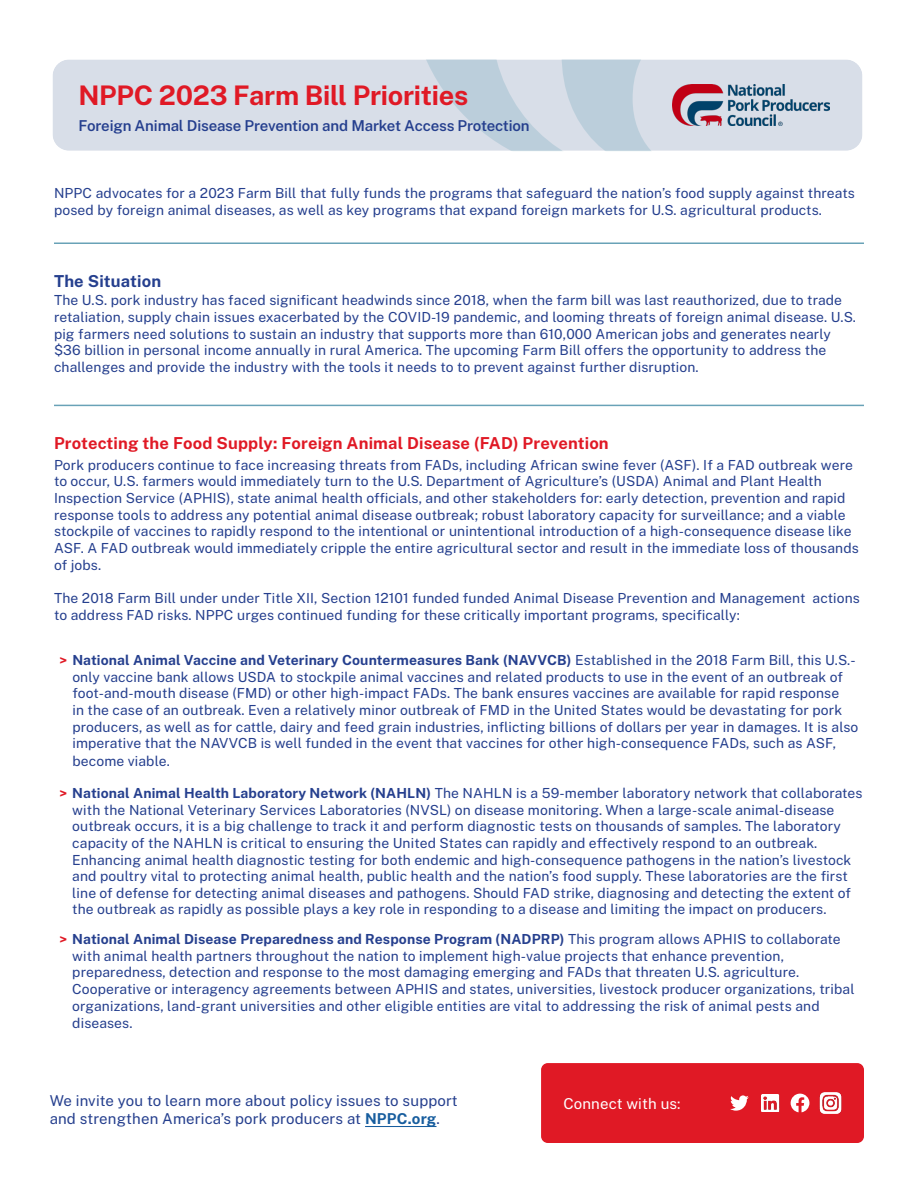
<style>
.page{position:relative;width:918px;height:1188px;background:#fff}
.page>*{position:absolute;margin:0;border:0;box-sizing:border-box;transform-origin:0 0}
.t1{font:700 27px "Public Sans";letter-spacing:-.01em;color:#e01925}
.t2{font:700 16.5px "Public Sans";letter-spacing:.01em;color:#e01925}
.t3{font:700 16.5px "Public Sans";letter-spacing:.01em;color:#253f8e}
.t4{font:15px/18px "Public Sans";letter-spacing:.01em;color:#253f8e}
.t5{font:600 15px "Public Sans";letter-spacing:-.01em;color:#253f8e}
.t6{font:15px "Public Sans";letter-spacing:.01em;color:#fff}
.t7{font:13.8px/16.6px "Public Sans";letter-spacing:.01em;color:#253f8e}
.s1{font-weight:700;font-size:13.5px;color:#e01925}
.s2{font-weight:700}
.s3{font-weight:700;color:#175d9e}
</style>
<div class="page">
<hr style="left:54px;top:243px;width:810px;height:1px;background:#69a2b7">
<hr style="left:365px;top:1126px;width:72px;height:1px;background:#175d9e">
<div style="left:541px;top:1063px;width:323px;height:80px;background:#e01925;border-radius:7px"></div>
<svg style="left:730px;top:1095px;width:19px;height:16px"></svg>
<img style="left:762px;top:1094px;width:18px;height:18px">
<svg style="left:791px;top:1094px;width:18px;height:18px"></svg>
<img style="left:819px;top:1092px;width:23px;height:22px">
<div style="left:53px;top:59px;width:809px;height:92px;background:#d8dee8;border-radius:16px"></div>
<svg style="left:408px;top:59px;width:410px;height:92px"></svg>
<img style="left:673px;top:85px;width:157px;height:41px">
<hr style="left:54px;top:405px;width:810px;height:1px;background:#69a2b7">
<p class="t1" style="left:78px;top:76px;width:391px">NPPC 2023 Farm Bill Priorities</p>
<p class="t5" style="left:78px;top:115px;width:453px">Foreign Animal Disease Prevention and Market Access Protection</p>
<p class="t7" style="left:54px;top:184px;width:802px">NPPC advocates for a 2023 Farm Bill that fully funds the programs that safeguard the nation’s food supply against threats posed by foreign animal diseases, as well as key programs that expand foreign markets for U.S. agricultural products.</p>
<p class="t3" style="left:54px;top:268px;width:109px">The Situation</p>
<p class="t7" style="left:54px;top:291px;width:804px">The U.S. pork industry has faced significant headwinds since 2018, when the farm bill was last reauthorized, due to trade retaliation, supply chain issues exacerbated by the COVID-19 pandemic, and looming threats of foreign animal disease. U.S. pig farmers need solutions to sustain an industry that supports more than 610,000 American jobs and generates nearly $36 billion in personal income annually in rural America. The upcoming Farm Bill offers the opportunity to address the challenges and provide the industry with the tools it needs to to prevent against further disruption.</p>
<p class="t2" style="left:54px;top:431px;width:556px">Protecting the Food Supply: Foreign Animal Disease (FAD) Prevention</p>
<p class="t7" style="left:54px;top:456px;width:806px">Pork producers continue to face increasing threats from FADs, including African swine fever (ASF). If a FAD outbreak were to occur, U.S. farmers would immediately turn to the U.S. Department of Agriculture’s (USDA) Animal and Plant Health Inspection Service (APHIS), state animal health officials, and other stakeholders for: early detection, prevention and rapid response tools to address any potential animal disease outbreak; robust laboratory capacity for surveillance; and a viable stockpile of vaccines to rapidly respond to the intentional or unintentional introduction of a high-consequence disease like ASF. A FAD outbreak would immediately cripple the entire agricultural sector and result in the immediate loss of thousands of jobs.</p>
<p class="t7" style="left:54px;top:589px;width:807px">The 2018 Farm Bill under under Title XII, Section 12101 funded funded Animal Disease Prevention and Management actions to address FAD risks. NPPC urges continued funding for these critically important programs, specifically:</p>
<p class="t7" style="left:72px;top:651px;width:788px;text-indent:-13px"><span class="s1">&gt;</span> <span class="s2">National Animal Vaccine and Veterinary Countermeasures Bank (NAVVCB)</span> Established in the 2018 Farm Bill, this U.S.- only vaccine bank allows USDA to stockpile animal vaccines and related products to use in the event of an outbreak of foot-and-mouth disease (FMD) or other high-impact FADs. The bank ensures vaccines are available for rapid response<br>in the case of an outbreak. Even a relatively minor outbreak of FMD in the United States would be devastating for pork producers, as well as for cattle, dairy and feed grain industries, inflicting billions of dollars per year in damages. It is also imperative that the NAVVCB is well funded in the event that vaccines for other high-consequence FADs, such as ASF,</p>
<p class="t7" style="left:72px;top:752px;width:99px">become viable.</p>
<p class="t7" style="left:72px;top:784px;width:792px;text-indent:-13px"><span class="s1">&gt;</span> <span class="s2">National Animal Health Laboratory Network (NAHLN)</span> The NAHLN is a 59-member laboratory network that collaborates with the National Veterinary Services Laboratories (NVSL) on disease monitoring. When a large-scale animal-disease outbreak occurs, it is a big challenge to track it and perform diagnostic tests on thousands of samples. The laboratory capacity of the NAHLN is critical to ensuring the United States can rapidly and effectively respond to an outbreak.<br>Enhancing animal health diagnostic testing for both endemic and high-consequence pathogens in the nation’s livestock and poultry vital to protecting animal health, public health and the nation’s food supply. These laboratories are the first line of defense for detecting animal diseases and pathogens. Should FAD strike, diagnosing and detecting the extent of the outbreak as rapidly as possible plays a key role in responding to a disease and limiting the impact on producers.</p>
<p class="t7" style="left:72px;top:930px;width:784px;text-indent:-13px"><span class="s1">&gt;</span> <span class="s2">National Animal Disease Preparedness and Response Program (NADPRP)</span> This program allows APHIS to collaborate with animal health partners throughout the nation to implement high-value projects that enhance prevention, preparedness, detection and response to the most damaging emerging and FADs that threaten U.S. agriculture.<br>Cooperative or interagency agreements between APHIS and states, universities, livestock producer organizations, tribal organizations, land-grant universities and other eligible entities are vital to addressing the risk of animal pests and diseases.</p>
<p class="t4" style="left:50px;top:1091px;width:410px">We invite you to learn more about policy issues to support and strengthen America’s pork producers at <span class="s3">NPPC.org</span>.</p>
<p class="t6" style="left:563px;top:1093px;width:119px">Connect with us:</p>
</div>
